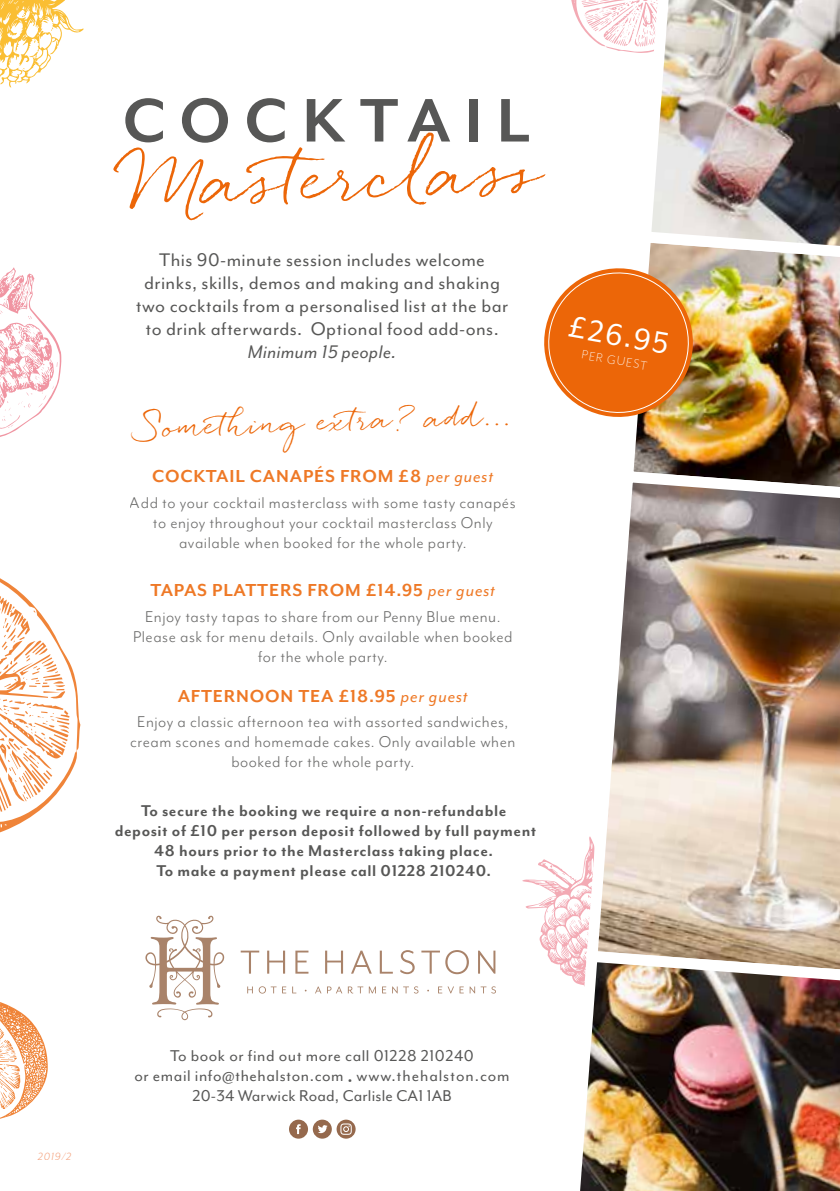
<style>
.page{position:relative;width:840px;height:1191px;background:#fff}
.page>*{position:absolute;margin:0;border:0;box-sizing:border-box;transform-origin:0 0}
.t1{font:70.8px "Quickpen";color:#ec6608}
.t2{font:700 70.8px "Mr Eaves San OT";letter-spacing:.195em;color:#575756}
.t3{font:34.4px "Mr Eaves Mod OT";color:#fff}
.t4{font:29.4px "Quickpen";color:#ec6608}
.t5{font:21px/23px "Mr Eaves Mod OT";letter-spacing:.02em;color:#575756;text-align:center}
.t6{font:italic 21px "Mr Eaves Mod OT";letter-spacing:.02em;color:#575756}
.t7{font:700 20px "Mr Eaves Mod OT";letter-spacing:.04em;color:#ec6608}
.t8{font:18px/20px "Mr Eaves Mod OT";letter-spacing:.03em;color:#575756;text-align:center}
.t9{font:700 18px/20px "Mr Eaves Mod OT";letter-spacing:.03em;color:#575756;text-align:center}
.t10{font:18px/20px "Mr Eaves Mod OT";letter-spacing:.03em;color:#575756;text-align:center}
.t11{font:300 14px "Mr Eaves Mod OT";color:#fff}
.t12{font:italic 12px "Mr Eaves Mod OT";color:#f08150}
.s1{font-size:57.8px}
.s2{font-weight:400;font-style:italic}
</style>
<div class="page">
<svg style="left:522px;top:859px;width:58px;height:111px"></svg>
<svg style="left:0;top:0;width:84px;height:87px"></svg>
<svg style="left:0;top:578px;width:80px;height:255px"></svg>
<svg style="left:0;top:1002px;width:48px;height:117px"></svg>
<svg style="left:571px;top:0;width:62px;height:53px"></svg>
<svg style="left:0;top:267px;width:61px;height:170px"></svg>
<img style="left:634px;top:269px;width:205px;height:196px">
<img style="left:633px;top:0;width:206px;height:269px">
<img style="left:580px;top:465px;width:259px;height:479px">
<img style="left:561px;top:944px;width:278px;height:247px">
<img style="left:544px;top:258px;width:158px;height:169px">
<svg style="left:289px;top:1119px;width:66px;height:19px"></svg>
<svg style="left:247px;top:986px;width:29px;height:7px"></svg>
<svg style="left:282px;top:986px;width:4px;height:7px"></svg>
<svg style="left:292px;top:986px;width:4px;height:7px"></svg>
<svg style="left:315px;top:986px;width:6px;height:7px"></svg>
<svg style="left:327px;top:986px;width:48px;height:7px"></svg>
<svg style="left:382px;top:986px;width:4px;height:7px"></svg>
<svg style="left:392px;top:986px;width:5px;height:7px"></svg>
<svg style="left:403px;top:986px;width:15px;height:7px"></svg>
<svg style="left:438px;top:986px;width:25px;height:7px"></svg>
<svg style="left:469px;top:986px;width:26px;height:7px"></svg>
<svg style="left:145px;top:915px;width:79px;height:105px"></svg>
<svg style="left:240px;top:950px;width:19px;height:23px"></svg>
<svg style="left:267px;top:950px;width:18px;height:23px"></svg>
<svg style="left:295px;top:950px;width:13px;height:23px"></svg>
<svg style="left:325px;top:950px;width:18px;height:23px"></svg>
<svg style="left:351px;top:950px;width:20px;height:23px"></svg>
<svg style="left:379px;top:950px;width:13px;height:23px"></svg>
<svg style="left:400px;top:950px;width:14px;height:24px"></svg>
<svg style="left:421px;top:950px;width:18px;height:23px"></svg>
<svg style="left:445px;top:950px;width:23px;height:24px"></svg>
<svg style="left:478px;top:950px;width:17px;height:23px"></svg>
<h1 class="t2" style="left:123px;top:82px;width:408px">COCKTAIL</h1>
<h1 class="t1" style="left:127px;top:142px;width:384px;rotate:-2deg"><span class="s1">M</span>asterclass</h1>
<p class="t5" style="left:136px;top:248px;width:373px">This 90-minute session includes welcome drinks, skills, demos and making and shaking two cocktails from a personalised list at the bar to drink afterwards. Optional food add-ons.</p>
<p class="t6" style="left:248px;top:340px;width:150px">Minimum 15 people.</p>
<h3 class="t4" style="left:139px;top:410px;width:374px;rotate:-2deg">Someth ing extra? add ...</h3>
<p class="t7" style="left:152px;top:465px;width:342px">COCKTAIL CANAPÉS FROM £8 <span class="s2">per guest</span></p>
<p class="t8" style="left:130px;top:493px;width:387px">Add to your cocktail masterclass with some tasty canapés to enjoy throughout your cocktail masterclass Only available when booked for the whole party.</p>
<p class="t7" style="left:150px;top:579px;width:346px">TAPAS PLATTERS FROM £14.95 <span class="s2">per guest</span></p>
<p class="t8" style="left:133px;top:607px;width:380px">Enjoy tasty tapas to share from our Penny Blue menu.<br>Please ask for menu details. Only available when booked for the whole party.</p>
<p class="t7" style="left:178px;top:685px;width:291px">AFTERNOON TEA £18.95 <span class="s2">per guest</span></p>
<p class="t8" style="left:130px;top:712px;width:386px">Enjoy a classic afternoon tea with assorted sandwiches, cream scones and homemade cakes. Only available when booked for the whole party.</p>
<p class="t9" style="left:115px;top:800px;width:423px">To secure the booking we require a non-refundable deposit of £10 per person deposit followed by full payment 48 hours prior to the Masterclass taking place.<br>To make a payment please call 01228 210240.</p>
<h2 class="t3" style="left:572px;top:308px;width:102px;rotate:10deg">£26.95</h2>
<p class="t11" style="left:583px;top:347px;width:67px;rotate:10deg">PER GUEST</p>
<p class="t12" style="left:38px;top:1149px;width:35px">2019/2</p>
<p class="t10" style="left:134px;top:1045px;width:376px">To book or find out more call 01228 210240<br>or email info@thehalston.com • www.thehalston.com<br>20-34 Warwick Road, Carlisle CA1 1AB</p>
</div>
